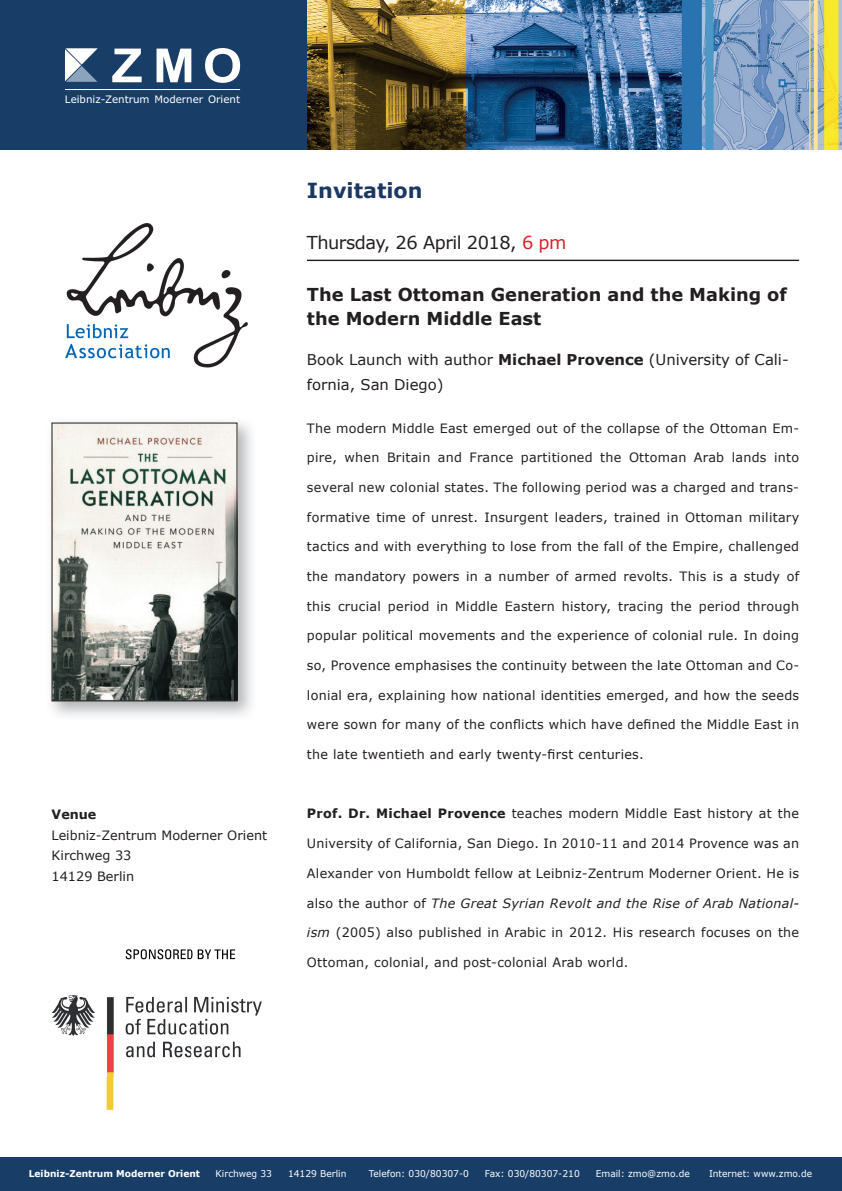
<style>
.page{position:relative;width:842px;height:1191px;background:#fff}
.page>*{position:absolute;margin:0;border:0;box-sizing:border-box;transform-origin:0 0}
.t1{font:700 20.8px "Verdana";color:#1c3862}
.t2{font:700 17.8px/24.7px "Verdana";color:#231f20}
.t3{font:17.8px "Verdana";letter-spacing:-.03em;color:#231f20}
.t4{font:14.8px/24.7px "Verdana";color:#231f20}
.t5{font:12.9px "Verdana";letter-spacing:.02em;color:#231f20}
.t6{font:italic 12.9px "Verdana";letter-spacing:.02em;color:#231f20}
.t7{font:12.9px/20.8px "Verdana";color:#231f20}
.t8{font:700 12.9px "Verdana";color:#231f20}
.t9{font:10.3px "Verdana";color:#fff}
.t10{font:9.4px "Verdana";color:#fff}
.t11{font:700 9.4px "Verdana";color:#fff}
.s1{color:#d1232a}
.s2{font-weight:700}
.s3{font-style:normal}
.s4{font-style:italic}
</style>
<div class="page">
<img style="left:307px;top:0;width:535px;height:149px">
<div style="left:0;top:0;width:307px;height:79px;background:#183e68"></div>
<div style="left:0;top:70px;width:307px;height:79px;background:#183e68"></div>
<svg style="left:112px;top:49px;width:30px;height:33px"></svg>
<svg style="left:157px;top:49px;width:34px;height:33px"></svg>
<svg style="left:205px;top:48px;width:35px;height:35px"></svg>
<svg style="left:65px;top:48px;width:33px;height:34px"></svg>
<hr style="left:65px;top:89px;width:175px;height:1px;background:#fff">
<div style="left:0;top:1157px;width:842px;height:34px;background:#183e68"></div>
<hr style="left:307px;top:260px;width:492px;height:1px;background:#231f20">
<img style="left:65px;top:222px;width:183px;height:146px">
<img style="left:52px;top:949px;width:209px;height:160px">
<img style="left:51px;top:422px;width:201px;height:294px">
<img style="left:54px;top:425px;width:181px;height:274px">
<div style="left:52px;top:423px;width:185px;height:278px;border:1px solid #231f20"></div>
<p class="t9" style="left:65px;top:92px;width:177px">Leibniz-Zentrum Moderner Orient</p>
<p class="t8" style="left:52px;top:805px;width:46px">Venue</p>
<p class="t7" style="left:52px;top:824px;width:217px">Leibniz-Zentrum Moderner Orient<br>Kirchweg 33<br>14129 Berlin</p>
<h1 class="t1" style="left:307px;top:176px;width:117px">Invitation</h1>
<h2 class="t3" style="left:307px;top:230px;width:261px">Thursday, 26 April 2018, <span class="s1">6 pm</span></h2>
<h2 class="t2" style="left:307px;top:281px;width:482px">The Last Ottoman Generation and the Making of the Modern Middle East</h2>
<p class="t4" style="left:307px;top:347px;width:483px">Book Launch with author <span class="s2">Michael Provence</span> (University of Cali&shy;fornia, San Diego)</p>
<p class="t5" style="left:307px;top:419px;width:494px">The modern Middle East emerged out of the collapse of the Ottoman Em-</p>
<p class="t5" style="left:307px;top:448px;width:494px">pire, when Britain and France partitioned the Ottoman Arab lands into</p>
<p class="t5" style="left:307px;top:478px;width:494px">several new colonial states. The following period was a charged and trans-</p>
<p class="t5" style="left:307px;top:508px;width:494px">formative time of unrest. Insurgent leaders, trained in Ottoman military</p>
<p class="t5" style="left:307px;top:538px;width:494px">tactics and with everything to lose from the fall of the Empire, challenged</p>
<p class="t5" style="left:307px;top:567px;width:494px">the mandatory powers in a number of armed revolts. This is a study of</p>
<p class="t5" style="left:307px;top:597px;width:494px">this crucial period in Middle Eastern history, tracing the period through</p>
<p class="t5" style="left:307px;top:627px;width:494px">popular political movements and the experience of colonial rule. In doing</p>
<p class="t5" style="left:307px;top:656px;width:494px">so, Provence emphasises the continuity between the late Ottoman and Co-</p>
<p class="t5" style="left:307px;top:686px;width:494px">lonial era, explaining how national identities emerged, and how the seeds</p>
<p class="t5" style="left:307px;top:716px;width:494px">were sown for many of the conflicts which have defined the Middle East in</p>
<p class="t5" style="left:307px;top:745px;width:338px">the late twentieth and early twenty-first centuries.</p>
<p class="t5" style="left:307px;top:805px;width:494px"><span class="s2">Prof. Dr. Michael Provence</span> teaches modern Middle East history at the</p>
<p class="t5" style="left:307px;top:834px;width:494px">University of California, San Diego. In 2010-11 and 2014 Provence was an</p>
<p class="t5" style="left:307px;top:864px;width:494px">Alexander von Humboldt fellow at Leibniz-Zentrum Moderner Orient. He is</p>
<p class="t6" style="left:307px;top:894px;width:494px"><span class="s3">also the author of</span> The Great Syrian Revolt and the Rise of Arab National-</p>
<p class="t5" style="left:307px;top:923px;width:494px"><span class="s4">ism</span> (2005) also published in Arabic in 2012. His research focuses on the</p>
<p class="t5" style="left:307px;top:953px;width:323px">Ottoman, colonial, and post-colonial Arab world.</p>
<p class="t11" style="left:29px;top:1166px;width:173px">Leibniz-Zentrum Moderner Orient</p>
<p class="t10" style="left:216px;top:1167px;width:58px">Kirchweg 33</p>
<p class="t10" style="left:288px;top:1167px;width:60px">14129 Berlin</p>
<p class="t10" style="left:369px;top:1167px;width:102px">Telefon: 030/80307-0</p>
<p class="t10" style="left:485px;top:1167px;width:96px">Fax: 030/80307-210</p>
<p class="t10" style="left:596px;top:1167px;width:96px">Email: zmo@zmo.de</p>
<p class="t10" style="left:709px;top:1167px;width:105px">Internet: www.zmo.de</p>
</div>
